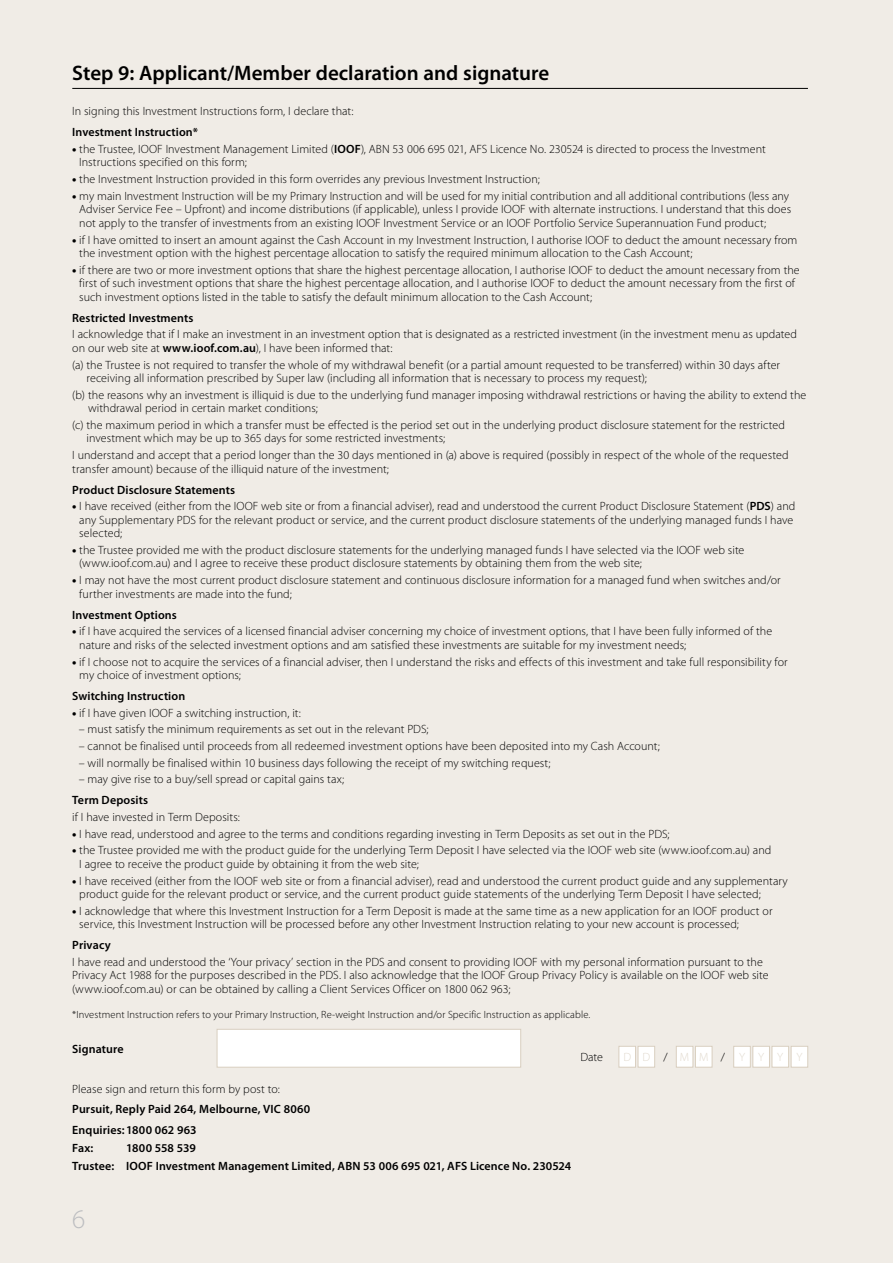
<style>
.page{position:relative;width:893px;height:1263px;background:#f0ece6}
.page>*{position:absolute;margin:0;border:0;box-sizing:border-box;transform-origin:0 0}
.t1{font:300 27px "Myriad Pro";color:#bcbdc0}
.t2{font:600 21px "Myriad Pro";color:#000}
.t3{font:300 12px/13.5px "Myriad Pro";letter-spacing:.005em;color:#000}
.t4{font:600 12px/21.3px "Myriad Pro";letter-spacing:.01em;color:#000}
.t5{font:300 12px "Myriad Pro";letter-spacing:1.09em;color:#e1d9cd}
.t6{font:300 10.5px "Myriad Pro";letter-spacing:.01em;color:#000}
.s1{font-weight:900}
.s2{font-weight:600}
.s3{color:#000}
</style>
<div class="page">
<hr style="left:72px;top:88px;width:736px;height:1px;background:#000">
<div style="left:217px;top:1029px;width:304px;height:38px;background:#fff;border:1px solid #d9cfc0"></div>
<div style="left:619px;top:1046px;width:16px;height:21px;background:#fff"></div>
<div style="left:619px;top:1046px;width:17px;height:21px;border:1px solid #d9cfc0"></div>
<div style="left:638px;top:1046px;width:17px;height:21px;background:#fff"></div>
<div style="left:638px;top:1046px;width:17px;height:21px;border:1px solid #d9cfc0"></div>
<div style="left:676px;top:1046px;width:17px;height:21px;background:#fff"></div>
<div style="left:676px;top:1046px;width:17px;height:21px;border:1px solid #d9cfc0"></div>
<div style="left:695px;top:1046px;width:17px;height:21px;background:#fff"></div>
<div style="left:695px;top:1046px;width:17px;height:21px;border:1px solid #d9cfc0"></div>
<div style="left:734px;top:1046px;width:16px;height:21px;background:#fff"></div>
<div style="left:733px;top:1046px;width:17px;height:21px;border:1px solid #d9cfc0"></div>
<div style="left:753px;top:1046px;width:16px;height:21px;background:#fff"></div>
<div style="left:753px;top:1046px;width:17px;height:21px;border:1px solid #d9cfc0"></div>
<div style="left:772px;top:1046px;width:17px;height:21px;background:#fff"></div>
<div style="left:772px;top:1046px;width:17px;height:21px;border:1px solid #d9cfc0"></div>
<div style="left:791px;top:1046px;width:17px;height:21px;background:#fff"></div>
<div style="left:791px;top:1046px;width:17px;height:21px;border:1px solid #d9cfc0"></div>
<h2 class="t2" style="left:72px;top:59px;width:479px">Step 9: Applicant/Member declaration and signature</h2>
<p class="t3" style="left:72px;top:104px;width:283px">In signing this Investment Instructions form, I declare that:</p>
<p class="t4" style="left:72px;top:121px;width:127px">Investment Instruction*</p>
<p class="t3" style="left:79px;top:142px;width:688px;text-indent:-7px"><span class="s1">•</span> the Trustee, IOOF Investment Management Limited (<span class="s2">IOOF</span>), ABN 53 006 695 021, AFS Licence No. 230524 is directed to process the Investment<br>Instructions specified on this form;</p>
<p class="t3" style="left:72px;top:172px;width:469px"><span class="s1">•</span> the Investment Instruction provided in this form overrides any previous Investment Instruction;</p>
<p class="t3" style="left:79px;top:189px;width:713px;text-indent:-7px"><span class="s1">•</span> my main Investment Instruction will be my Primary Instruction and will be used for my initial contribution and all additional contributions (less any<br>Adviser Service Fee – Upfront) and income distributions (if applicable), unless I provide IOOF with alternate instructions. I understand that this does not apply to the transfer of investments from an existing IOOF Investment Service or an IOOF Portfolio Service Superannuation Fund product;</p>
<p class="t3" style="left:79px;top:233px;width:720px;text-indent:-7px"><span class="s1">•</span> if I have omitted to insert an amount against the Cash Account in my Investment Instruction, I authorise IOOF to deduct the amount necessary from the investment option with the highest percentage allocation to satisfy the required minimum allocation to the Cash Account;</p>
<p class="t3" style="left:79px;top:263px;width:722px;text-indent:-7px"><span class="s1">•</span> if there are two or more investment options that share the highest percentage allocation, I authorise IOOF to deduct the amount necessary from the first of such investment options that share the highest percentage allocation, and I authorise IOOF to deduct the amount necessary from the first of such investment options listed in the table to satisfy the default minimum allocation to the Cash Account;</p>
<p class="t4" style="left:72px;top:307px;width:123px">Restricted Investments</p>
<p class="t3" style="left:72px;top:327px;width:726px">I acknowledge that if I make an investment in an investment option that is designated as a restricted investment (in the investment menu as updated on our web site at <span class="s2">www.ioof.com.au</span>), I have been informed that:</p>
<p class="t3" style="left:87px;top:358px;width:695px;text-indent:-14px">(a) the Trustee is not required to transfer the whole of my withdrawal benefit (or a partial amount requested to be transferred) within 30 days after receiving all information prescribed by Super law (including all information that is necessary to process my request);</p>
<p class="t3" style="left:88px;top:388px;width:720px;text-indent:-16px">(b) the reasons why an investment is illiquid is due to the underlying fund manager imposing withdrawal restrictions or having the ability to extend the withdrawal period in certain market conditions;</p>
<p class="t3" style="left:87px;top:418px;width:700px;text-indent:-14px">(c) the maximum period in which a transfer must be effected is the period set out in the underlying product disclosure statement for the restricted investment which may be up to 365 days for some restricted investments;</p>
<p class="t3" style="left:72px;top:448px;width:718px">I understand and accept that a period longer than the 30 days mentioned in (a) above is required (possibly in respect of the whole of the requested transfer amount) because of the illiquid nature of the investment;</p>
<p class="t4" style="left:72px;top:479px;width:164px">Product Disclosure Statements</p>
<p class="t3" style="left:79px;top:499px;width:718px;text-indent:-7px"><span class="s1">•</span> I have received (either from the IOOF web site or from a financial adviser), read and understood the current Product Disclosure Statement (<span class="s2">PDS</span>) and any Supplementary PDS for the relevant product or service, and the current product disclosure statements of the underlying managed funds I have selected;</p>
<p class="t3" style="left:79px;top:543px;width:667px;text-indent:-7px"><span class="s1">•</span> the Trustee provided me with the product disclosure statements for the underlying managed funds I have selected via the IOOF web site (www.ioof.com.au) and I agree to receive these product disclosure statements by obtaining them from the web site;</p>
<p class="t3" style="left:79px;top:573px;width:703px;text-indent:-7px"><span class="s1">•</span> I may not have the most current product disclosure statement and continuous disclosure information for a managed fund when switches and/or further investments are made into the fund;</p>
<p class="t4" style="left:72px;top:604px;width:106px">Investment Options</p>
<p class="t3" style="left:79px;top:624px;width:694px;text-indent:-7px"><span class="s1">•</span> if I have acquired the services of a licensed financial adviser concerning my choice of investment options, that I have been fully informed of the nature and risks of the selected investment options and am satisfied these investments are suitable for my investment needs;</p>
<p class="t3" style="left:79px;top:655px;width:710px;text-indent:-7px"><span class="s1">•</span> if I choose not to acquire the services of a financial adviser, then I understand the risks and effects of this investment and take full responsibility for my choice of investment options;</p>
<p class="t4" style="left:72px;top:685px;width:114px">Switching Instruction</p>
<p class="t3" style="left:72px;top:706px;width:230px"><span class="s1">•</span> if I have given IOOF a switching instruction, it:</p>
<p class="t3" style="left:79px;top:722px;width:351px">– must satisfy the minimum requirements as set out in the relevant PDS;</p>
<p class="t3" style="left:79px;top:739px;width:583px">– cannot be finalised until proceeds from all redeemed investment options have been deposited into my Cash Account;</p>
<p class="t3" style="left:79px;top:756px;width:473px">– will normally be finalised within 10 business days following the receipt of my switching request;</p>
<p class="t3" style="left:79px;top:772px;width:267px">– may give rise to a buy/sell spread or capital gains tax;</p>
<p class="t4" style="left:72px;top:789px;width:77px">Term Deposits</p>
<p class="t3" style="left:72px;top:810px;width:169px">if I have invested in Term Deposits:</p>
<p class="t3" style="left:72px;top:827px;width:599px"><span class="s1">•</span> I have read, understood and agree to the terms and conditions regarding investing in Term Deposits as set out in the PDS;</p>
<p class="t3" style="left:79px;top:843px;width:694px;text-indent:-7px"><span class="s1">•</span> the Trustee provided me with the product guide for the underlying Term Deposit I have selected via the IOOF web site (www.ioof.com.au) and<br>I agree to receive the product guide by obtaining it from the web site;</p>
<p class="t3" style="left:79px;top:874px;width:710px;text-indent:-7px"><span class="s1">•</span> I have received (either from the IOOF web site or from a financial adviser), read and understood the current product guide and any supplementary product guide for the relevant product or service, and the current product guide statements of the underlying Term Deposit I have selected;</p>
<p class="t3" style="left:79px;top:904px;width:695px;text-indent:-7px"><span class="s1">•</span> I acknowledge that where this Investment Instruction for a Term Deposit is made at the same time as a new application for an IOOF product or service, this Investment Instruction will be processed before any other Investment Instruction relating to your new account is processed;</p>
<p class="t4" style="left:72px;top:934px;width:40px">Privacy</p>
<p class="t3" style="left:72px;top:955px;width:698px">I have read and understood the ‘Your privacy’ section in the PDS and consent to providing IOOF with my personal information pursuant to the<br>Privacy Act 1988 for the purposes described in the PDS. I also acknowledge that the IOOF Group Privacy Policy is available on the IOOF web site (www.ioof.com.au) or can be obtained by calling a Client Services Officer on 1800 062 963;</p>
<p class="t6" style="left:72px;top:1008px;width:520px">*Investment Instruction refers to your Primary Instruction, Re-weight Instruction and/or Specific Instruction as applicable.</p>
<p class="t4" style="left:72px;top:1038px;width:53px">Signature</p>
<p class="t3" style="left:72px;top:1082px;width:209px">Please sign and return this form by post to:</p>
<p class="t4" style="left:72px;top:1098px;width:239px">Pursuit, Reply Paid 264, Melbourne, VIC 8060<br>Enquiries: 1800 062 963</p>
<p class="t4" style="left:72px;top:1137px;width:23px">Fax:</p>
<p class="t4" style="left:72px;top:1139px;width:501px;line-height:18.1px;text-indent:54px">1800 558 539<br>Trustee: IOOF Investment Management Limited, ABN 53 006 695 021, AFS Licence No. 230524</p>
<p class="t3" style="left:580px;top:1050px;width:24px">Date</p>
<h1 class="t1" style="left:72px;top:1203px;width:15px">6</h1>
<p class="t5" style="left:623px;top:1050px;width:181px">DD<span class="s3">/</span>MM<span class="s3">/</span>YYYY</p>
</div>
